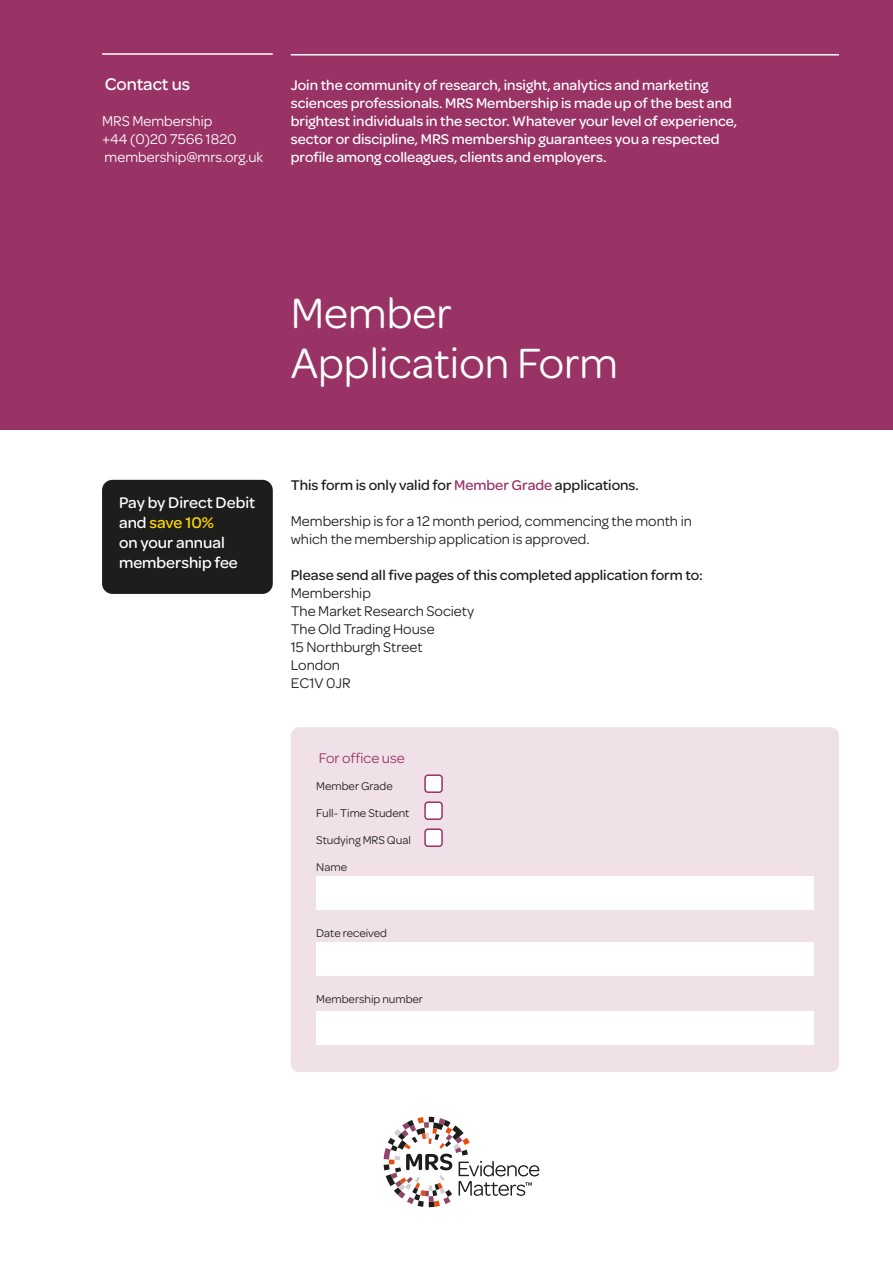
<style>
.page{position:relative;width:893px;height:1263px;background:#fff}
.page>*{position:absolute;margin:0;border:0;box-sizing:border-box;transform-origin:0 0}
.t1{font:45.15px "Omnes";color:#fff}
.t2{font:500 18px "Omnes";color:#fff}
.t3{font:500 16.5px/19.8px "Omnes";color:#fff}
.t4{font:500 15px/18px "Omnes";color:#fff}
.t5{font:15px/18px "Omnes";color:#1d1d1b}
.t6{font:500 15px "Omnes";color:#1d1d1b}
.body{font:15px "Omnes";color:#fff}
.t7{font:15px "Omnes";color:#936}
.t8{font:12px "Omnes";color:#1d1d1b}
.s1{color:#ffdb00}
.s2{color:#936}
</style>
<div class="page">
<div style="left:0;top:0;width:893px;height:429px;background:#936"></div>
<svg style="left:384px;top:1117px;width:155px;height:90px"></svg>
<hr style="left:102px;top:53px;width:171px;height:2px;background:#fff">
<hr style="left:291px;top:54px;width:548px;height:2px;background:#fff">
<div style="left:291px;top:727px;width:548px;height:345px;background:#f0e0e8;border-radius:9px"></div>
<div style="left:425px;top:775px;width:17px;height:17px;background:#fff;border-radius:3px"></div>
<div style="left:424px;top:774px;width:19px;height:19px;border:2px solid #936;border-radius:3px"></div>
<div style="left:425px;top:802px;width:17px;height:17px;background:#fff;border-radius:3px"></div>
<div style="left:424px;top:801px;width:19px;height:19px;border:2px solid #936;border-radius:3px"></div>
<div style="left:425px;top:829px;width:17px;height:17px;background:#fff;border-radius:3px"></div>
<div style="left:424px;top:828px;width:19px;height:19px;border:2px solid #936;border-radius:3px"></div>
<div style="left:316px;top:876px;width:497px;height:34px;background:#fff"></div>
<div style="left:316px;top:942px;width:497px;height:34px;background:#fff"></div>
<div style="left:316px;top:1011px;width:497px;height:33px;background:#fff"></div>
<div style="left:102px;top:480px;width:171px;height:114px;background:#1d1d1b;border-radius:10px"></div>
<p class="t2" style="left:105px;top:72px;width:87px">Contact us</p>
<p class="body" style="left:102px;top:111px;width:112px">MRS Membership</p>
<p class="body" style="left:102px;top:129px;width:136px">+44 (0)20 7566 1820</p>
<p class="body" style="left:105px;top:147px;width:160px">membership@mrs.org.uk</p>
<p class="t4" style="left:291px;top:75px;width:448px">Join the community of research, insight, analytics and marketing sciences professionals. MRS Membership is made up of the best and brightest individuals in the sector. Whatever your level of experience, sector or discipline, MRS membership guarantees you a respected profile among colleagues, clients and employers.</p>
<p class="t1" style="left:291px;top:282px;width:163px">Member</p>
<p class="t1" style="left:291px;top:332px;width:329px">Application Form</p>
<p class="t3" style="left:119px;top:492px;width:138px">Pay by Direct Debit and <span class="s1">save 10%<br></span>on your annual membership fee</p>
<p class="t6" style="left:291px;top:474px;width:350px">This form is only valid for <span class="s2">Member Grade</span> applications.</p>
<p class="t5" style="left:291px;top:511px;width:403px">Membership is for a 12 month period, commencing the month in which the membership application is approved.</p>
<p class="t6" style="left:291px;top:564px;width:414px">Please send all five pages of this completed application form to:</p>
<p class="t5" style="left:291px;top:583px;width:82px">Membership</p>
<p class="t5" style="left:291px;top:601px;width:185px">The Market Research Society</p>
<p class="t5" style="left:291px;top:619px;width:145px">The Old Trading House</p>
<p class="t5" style="left:291px;top:637px;width:133px">15 Northburgh Street</p>
<p class="t5" style="left:291px;top:655px;width:51px">London</p>
<p class="t5" style="left:291px;top:673px;width:61px">EC1V 0JR</p>
<p class="t7" style="left:319px;top:748px;width:87px">For office use</p>
<p class="t8" style="left:316px;top:778px;width:78px">Member Grade</p>
<p class="t8" style="left:316px;top:805px;width:95px">Full- Time Student</p>
<p class="t8" style="left:316px;top:832px;width:96px">Studying MRS Qual</p>
<p class="t8" style="left:316px;top:859px;width:32px">Name</p>
<p class="t8" style="left:316px;top:925px;width:72px">Date received</p>
<p class="t8" style="left:316px;top:991px;width:108px">Membership number</p>
</div>
